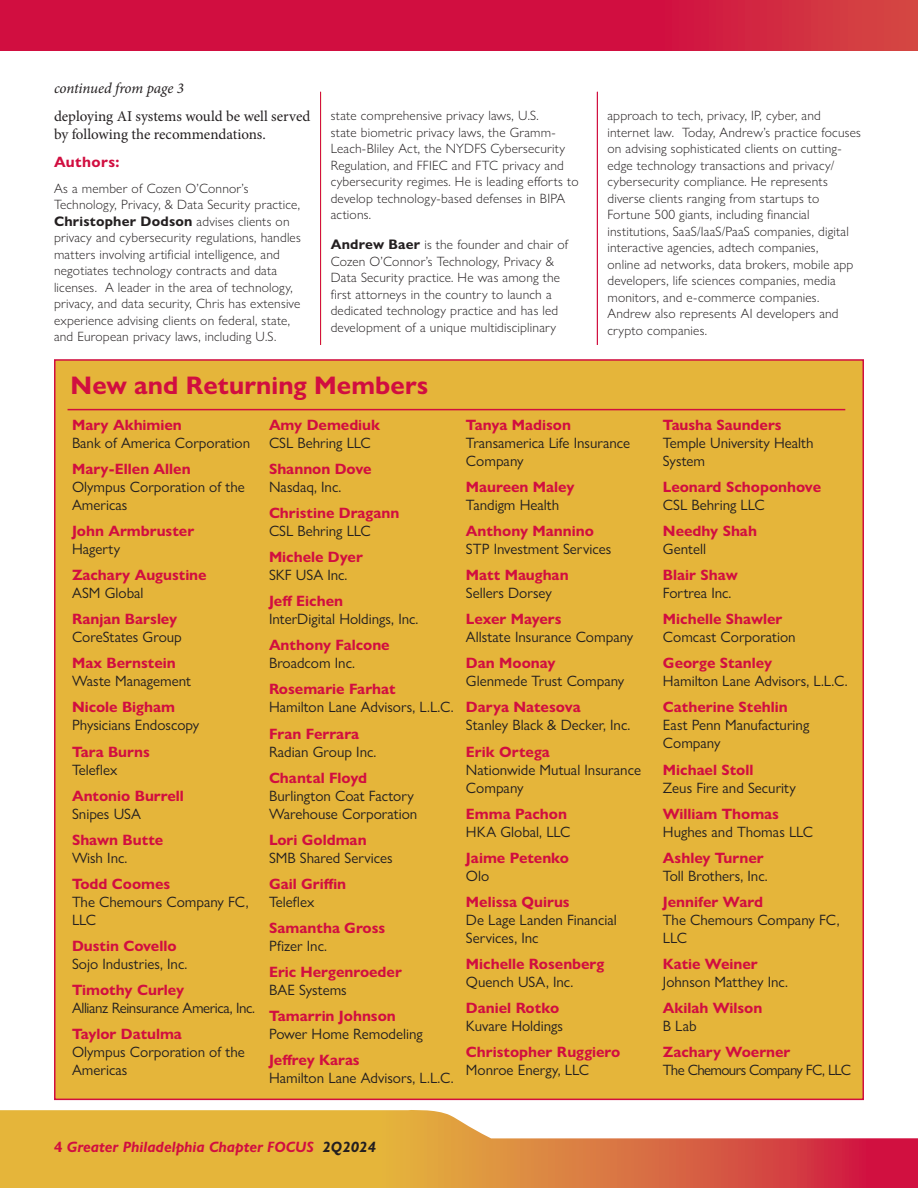
<style>
.page{position:relative;width:918px;height:1188px;background:#fff}
.page>*{position:absolute;margin:0;border:0;box-sizing:border-box;transform-origin:0 0}
.Headline{font:700 25.5px "Gill Sans Nova";letter-spacing:.005em;color:#d10e40}
.new_members{font:15px/18px "Gill Sans Nova";color:#231f20}
.new_members-2{font:700 15px/18px "Gill Sans Nova";color:#d10e40}
.body_text{font:15px/18px "Minion Pro";color:#231f20}
.new_members-3{font:15px/18px "Gill Sans Nova";letter-spacing:-.025em;color:#231f20}
.new_members-4{font:15px/18px "Gill Sans Nova";letter-spacing:-.04em;color:#231f20}
.t1{font:italic 700 15px "Gill Sans Nova";color:#d10e40}
.Continued_line{font:italic 15px "Minion Pro";letter-spacing:-.01em;color:#231f20}
.body_text-2{font:700 15px "Gill Sans Nova";letter-spacing:.025em;color:#d10e40}
.body_text-3{font:700 13.8px "Gill Sans Nova";letter-spacing:.015em;color:#231f20}
.body_text-4{font:300 13.5px/16.5px "Gill Sans Nova";letter-spacing:.015em;color:#231f20}
.s1{font-weight:300;font-size:13.5px}
.s2{font-weight:700;font-size:13.8px}
.s3{font-weight:700;color:#d10e40}
.s4{font-weight:400;color:#231f20}
.s5{font-style:normal}
.s6{color:#231f20}
</style>
<div class="page">
<div style="left:54px;top:359px;width:810px;height:741px;background:#e5b53a;border:2px solid #d10e40"></div>
<hr style="left:68px;top:409px;width:777px;height:1px;background:#d10e40">
<svg style="left:0;top:0;width:918px;height:50px;background:#d11640"></svg>
<svg style="left:0;top:1110px;width:918px;height:78px"></svg>
<p class="Continued_line" style="left:54px;top:78px;width:131px">continued from page 3</p>
<p class="body_text" style="left:54px;top:107px;width:258px">deploying AI systems would be well served by following the recommendations.</p>
<p class="body_text-2" style="left:54px;top:152px;width:67px">Authors:</p>
<p class="body_text-4" style="left:54px;top:180px;width:248px">As a member of Cozen O’Connor’s<br>Technology, Privacy, &amp; Data Security practice,</p>
<p class="body_text-3" style="left:54px;top:213px;width:237px">Christopher Dodson <span class="s1">advises clients on</span></p>
<p class="body_text-4" style="left:54px;top:229px;width:248px">privacy and cybersecurity regulations, handles matters involving artificial intelligence, and negotiates technology contracts and data licenses. A leader in the area of technology, privacy, and data security, Chris has extensive experience advising clients on federal, state, and European privacy laws, including U.S.</p>
<p class="body_text-4" style="left:331px;top:107px;width:249px">state comprehensive privacy laws, U.S.<br>state biometric privacy laws, the Gramm-Leach-Bliley Act, the NYDFS Cybersecurity Regulation, and FFIEC and FTC privacy and cybersecurity regimes. He is leading efforts to develop technology-based defenses in BIPA actions.</p>
<p class="body_text-4" style="left:331px;top:236px;width:239px"><span class="s2">Andrew Baer</span> is the founder and chair of Cozen O’Connor’s Technology, Privacy &amp; Data Security practice. He was among the first attorneys in the country to launch a dedicated technology practice and has led development of a unique multidisciplinary</p>
<p class="body_text-4" style="left:608px;top:107px;width:255px">approach to tech, privacy, IP, cyber, and internet law. Today, Andrew’s practice focuses on advising sophisticated clients on cutting&shy;edge technology transactions and privacy/ cybersecurity compliance. He represents diverse clients ranging from startups to Fortune 500 giants, including financial institutions, SaaS/IaaS/PaaS companies, digital interactive agencies, adtech companies,<br>online ad networks, data brokers, mobile app developers, life sciences companies, media monitors, and e-commerce companies.<br>Andrew also represents AI developers and crypto companies.</p>
<p class="Headline" style="left:71px;top:370px;width:359px">New and Returning Members</p>
<p class="new_members" style="left:72px;top:416px;width:180px"><span class="s3">Mary Akhimien<br></span>Bank of America Corporation</p>
<p class="new_members" style="left:72px;top:460px;width:174px"><span class="s3">Mary-Ellen Allen<br></span>Olympus Corporation of the<br>Americas</p>
<p class="new_members-2" style="left:72px;top:522px;width:124px">John Armbruster<br><span class="s4">Hagerty</span></p>
<p class="new_members-2" style="left:72px;top:566px;width:136px">Zachary Augustine<br><span class="s4">ASM Global</span></p>
<p class="new_members" style="left:72px;top:610px;width:111px"><span class="s3">Ranjan Barsley<br></span>CoreStates Group</p>
<p class="new_members" style="left:72px;top:654px;width:121px"><span class="s3">Max Bernstein<br></span>Waste Management</p>
<p class="new_members" style="left:72px;top:698px;width:129px"><span class="s3">Nicole Bigham<br></span>Physicians Endoscopy</p>
<p class="new_members-2" style="left:72px;top:742px;width:79px">Tara Burns<br><span class="s4">Teleflex</span></p>
<p class="new_members-2" style="left:72px;top:786px;width:113px">Antonio Burrell<br><span class="s4">Snipes USA</span></p>
<p class="new_members-2" style="left:72px;top:831px;width:93px">Shawn Butte<br><span class="s4">Wish Inc.</span></p>
<p class="new_members" style="left:72px;top:875px;width:178px"><span class="s3">Todd Coomes<br></span>The Chemours Company FC,<br>LLC</p>
<p class="new_members" style="left:72px;top:937px;width:117px"><span class="s3">Dustin Covello<br></span>Sojo Industries, Inc.</p>
<p class="new_members-3" style="left:72px;top:981px;width:185px"><span class="s3">Timothy Curley<br></span>Allianz Reinsurance America, Inc.</p>
<p class="new_members" style="left:72px;top:1025px;width:174px"><span class="s3">Taylor Datulma<br></span>Olympus Corporation of the<br>Americas</p>
<p class="new_members" style="left:269px;top:416px;width:113px"><span class="s3">Amy Demediuk<br></span>CSL Behring LLC</p>
<p class="new_members-2" style="left:269px;top:460px;width:104px">Shannon Dove<br><span class="s4">Nasdaq, Inc.</span></p>
<p class="new_members-2" style="left:269px;top:504px;width:132px">Christine Dragann<br><span class="s4">CSL Behring LLC</span></p>
<p class="new_members-2" style="left:269px;top:548px;width:95px">Michele Dyer<br><span class="s4">SKF USA Inc.</span></p>
<p class="new_members" style="left:269px;top:592px;width:151px"><span class="s3">Jeff Eichen<br></span>InterDigital Holdings, Inc.</p>
<p class="new_members-2" style="left:269px;top:636px;width:122px">Anthony Falcone<br><span class="s4">Broadcom Inc.</span></p>
<p class="new_members" style="left:269px;top:680px;width:186px"><span class="s3">Rosemarie Farhat<br></span>Hamilton Lane Advisors, L.L.C.</p>
<p class="new_members" style="left:269px;top:724px;width:109px"><span class="s3">Fran Ferrara<br></span>Radian Group Inc.</p>
<p class="new_members" style="left:269px;top:768px;width:150px"><span class="s3">Chantal Floyd<br></span>Burlington Coat Factory<br>Warehouse Corporation</p>
<p class="new_members" style="left:269px;top:830px;width:125px"><span class="s3">Lori Goldman<br></span>SMB Shared Services</p>
<p class="new_members-2" style="left:269px;top:875px;width:79px">Gail Griffin<br><span class="s4">Teleflex</span></p>
<p class="new_members-2" style="left:269px;top:919px;width:118px">Samantha Gross<br><span class="s4">Pfizer Inc.</span></p>
<p class="new_members-2" style="left:269px;top:963px;width:134px">Eric Hergenroeder<br><span class="s4">BAE Systems</span></p>
<p class="new_members" style="left:269px;top:1007px;width:155px"><span class="s3">Tamarrin Johnson<br></span>Power Home Remodeling</p>
<p class="new_members" style="left:269px;top:1051px;width:186px"><span class="s3">Jeffrey Karas<br></span>Hamilton Lane Advisors, L.L.C.</p>
<p class="new_members" style="left:466px;top:416px;width:166px"><span class="s3">Tanya Madison<br></span>Transamerica Life Insurance<br>Company</p>
<p class="new_members" style="left:466px;top:478px;width:110px"><span class="s3">Maureen Maley<br></span>Tandigm Health</p>
<p class="new_members" style="left:466px;top:522px;width:147px"><span class="s3">Anthony Mannino<br></span>STP Investment Services</p>
<p class="new_members" style="left:466px;top:566px;width:104px"><span class="s3">Matt Maughan<br></span>Sellers Dorsey</p>
<p class="new_members" style="left:466px;top:610px;width:169px"><span class="s3">Lexer Mayers<br></span>Allstate Insurance Company</p>
<p class="new_members" style="left:466px;top:654px;width:160px"><span class="s3">Dan Moonay<br></span>Glenmede Trust Company</p>
<p class="new_members" style="left:466px;top:698px;width:166px"><span class="s3">Darya Natesova<br></span>Stanley Black &amp; Decker, Inc.</p>
<p class="new_members" style="left:466px;top:742px;width:177px"><span class="s3">Erik Ortega<br></span>Nationwide Mutual Insurance<br>Company</p>
<p class="new_members" style="left:466px;top:804px;width:106px"><span class="s3">Emma Pachon<br></span>HKA Global, LLC</p>
<p class="new_members-2" style="left:466px;top:849px;width:105px">Jaime Petenko<br><span class="s4">Olo</span></p>
<p class="new_members" style="left:466px;top:893px;width:152px"><span class="s3">Melissa Quirus<br></span>De Lage Landen Financial<br>Services, Inc</p>
<p class="new_members-2" style="left:466px;top:955px;width:140px">Michelle Rosenberg<br><span class="s4">Quench USA, Inc.</span></p>
<p class="new_members" style="left:466px;top:999px;width:99px"><span class="s3">Daniel Rotko<br></span>Kuvare Holdings</p>
<p class="new_members-2" style="left:466px;top:1043px;width:156px">Christopher Ruggiero<br><span class="s4">Monroe Energy, LLC</span></p>
<p class="new_members" style="left:663px;top:416px;width:152px"><span class="s3">Tausha Saunders<br></span>Temple University Health<br>System</p>
<p class="new_members-2" style="left:663px;top:478px;width:160px">Leonard Schoponhove<br><span class="s4">CSL Behring LLC</span></p>
<p class="new_members-2" style="left:663px;top:522px;width:96px">Needhy Shah<br><span class="s4">Gentell</span></p>
<p class="new_members" style="left:663px;top:566px;width:76px"><span class="s3">Blair Shaw<br></span>Fortrea Inc.</p>
<p class="new_members" style="left:663px;top:610px;width:134px"><span class="s3">Michelle Shawler<br></span>Comcast Corporation</p>
<p class="new_members" style="left:663px;top:654px;width:186px"><span class="s3">George Stanley<br></span>Hamilton Lane Advisors, L.L.C.</p>
<p class="new_members" style="left:663px;top:698px;width:148px"><span class="s3">Catherine Stehlin<br></span>East Penn Manufacturing<br>Company</p>
<p class="new_members" style="left:663px;top:760px;width:134px"><span class="s3">Michael Stoll<br></span>Zeus Fire and Security</p>
<p class="new_members" style="left:663px;top:804px;width:152px"><span class="s3">William Thomas<br></span>Hughes and Thomas LLC</p>
<p class="new_members" style="left:663px;top:848px;width:106px"><span class="s3">Ashley Turner<br></span>Toll Brothers, Inc.</p>
<p class="new_members" style="left:663px;top:893px;width:178px"><span class="s3">Jennifer Ward<br></span>The Chemours Company FC,<br>LLC</p>
<p class="new_members" style="left:663px;top:955px;width:126px"><span class="s3">Katie Weiner<br></span>Johnson Matthey Inc.</p>
<p class="new_members-2" style="left:663px;top:999px;width:101px">Akilah Wilson<br><span class="s4">B Lab</span></p>
<p class="new_members-4" style="left:663px;top:1043px;width:189px"><span class="s3">Zachary Woerner<br></span>The Chemours Company FC, LLC</p>
<p class="t1" style="left:54px;top:1138px;width:324px"><span class="s5">4</span> Greater Philadelphia Chapter FOCUS <span class="s6">2Q2024</span></p>
</div>
